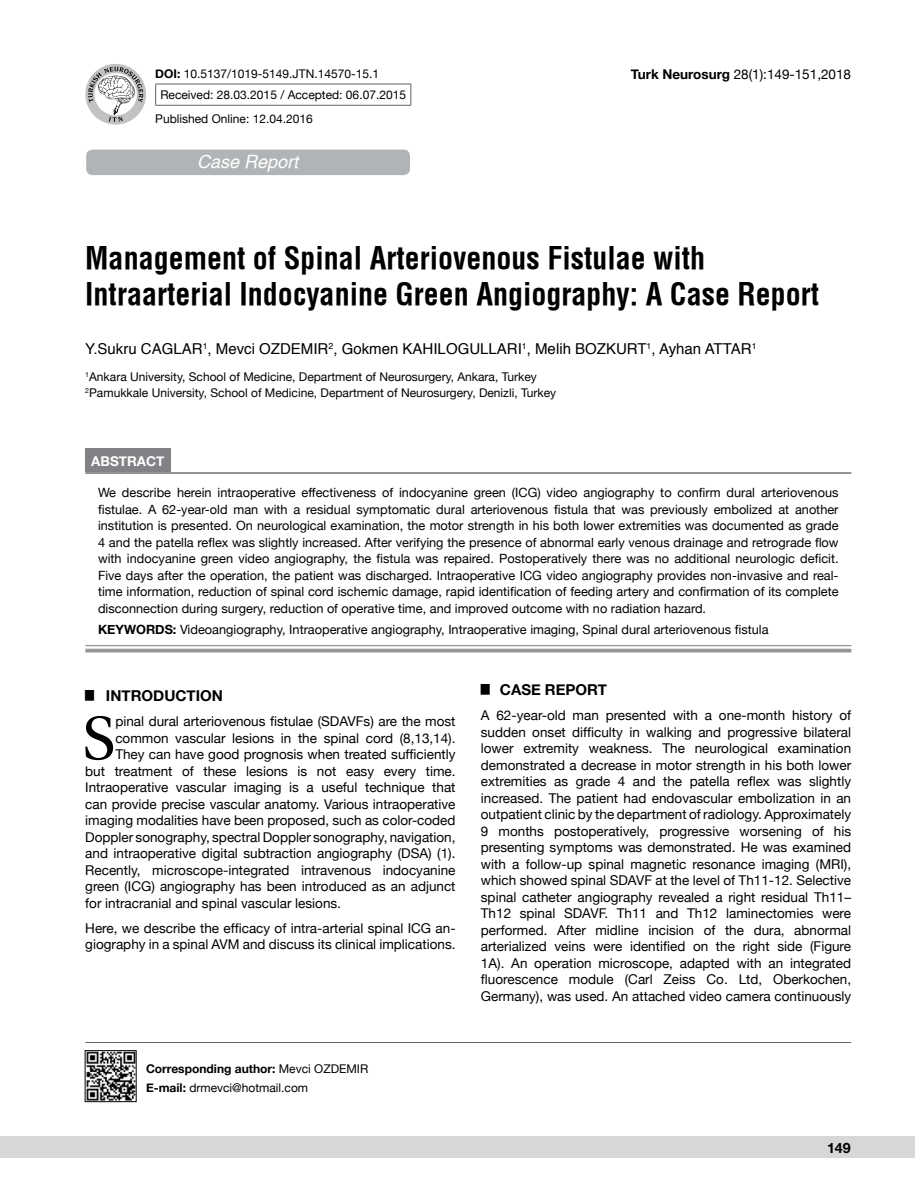
<style>
.page{position:relative;width:915px;height:1191px;background:#fff}
.page>*{position:absolute;margin:0;border:0;box-sizing:border-box;transform-origin:0 0}
.t1{font:61.2px "Utopia";color:#000}
.t2{font:700 30px/36px "Helvetica Condens";color:#000}
.t3{font:italic 500 18px "Helvetica";color:#fff}
.t4{font:15px "Helvetica";color:#000}
.t5{font:700 15px "Helvetica Neue";color:#000}
.t6{font:700 14.25px "Helvetica Neue";color:#000}
.t7{font:13.5px/16.5px "Helvetica Neue";color:#000;text-align:justify}
.t8{font:700 13.5px "Helvetica Neue";color:#fff}
.t9{font:12.75px/16.5px "Helvetica Neue";color:#000;text-align:justify}
.t10{font:700 12.75px "Helvetica Neue";color:#000}
.t11{font:12px/18.6px "Helvetica Neue";color:#000}
.s1{font-weight:700}
</style>
<div class="page">
<div style="left:0;top:1136px;width:914px;height:22px;background:#d5d7d8"></div>
<div style="left:86px;top:150px;width:324px;height:25px;background:#b1b4b6;border-radius:6px"></div>
<hr style="left:85px;top:1042px;width:765px;height:1px;background:#636466">
<hr style="left:155px;top:84px;width:256px;height:1px;background:#636466">
<svg style="left:155px;top:84px;width:1px;height:21px"></svg>
<svg style="left:410px;top:84px;width:1px;height:21px"></svg>
<hr style="left:155px;top:105px;width:256px;height:1px;background:#636466">
<svg style="left:85px;top:64px;width:61px;height:61px"></svg>
<svg style="left:88px;top:67px;width:55px;height:55px"></svg>
<img style="left:87px;top:1052px;width:47px;height:47px">
<div style="left:85px;top:1050px;width:51px;height:51px;border:1px solid #000"></div>
<div style="left:85px;top:449px;width:85px;height:23px;background:#808285"></div>
<svg style="left:85px;top:646px;width:766px;height:3px;fill:#e4e4e5"></svg>
<hr style="left:85px;top:472px;width:766px;height:1px;background:#939598">
<hr style="left:85px;top:473px;width:766px;height:1px;background:#939598">
<hr style="left:85px;top:645px;width:766px;height:1px;background:#939598">
<hr style="left:85px;top:649px;width:766px;height:3px;background:#939598">
<p class="t11" style="left:160px;top:63px;width:247px;line-height:21.9px;text-indent:-5px"><span class="s1">DOI:</span> 10.5137/1019-5149.JTN.14570-15.1<br>Received: 28.03.2015 / Accepted: 06.07.2015</p>
<p class="t11" style="left:155px;top:110px;width:159px">Published Online: 12.04.2016</p>
<h3 class="t3" style="left:197px;top:151px;width:103px">Case Report</h3>
<p class="t7" style="left:630px;top:67px;width:222px"><span class="s1">Turk Neurosurg</span> 28(1):149-151,2018</p>
<h2 class="t2" style="left:85px;top:240px;width:735px">Management of Spinal Arteriovenous Fistulae with<br>Intraarterial Indocyanine Green Angiography: A Case Report</h2>
<p class="t4" style="left:85px;top:337px;width:672px">Y.Sukru CAGLAR<sup>1</sup>, Mevci OZDEMIR<sup>2</sup>, Gokmen KAHILOGULLARI<sup>1</sup>, Melih BOZKURT<sup>1</sup>, Ayhan ATTAR<sup>1</sup></p>
<p class="t11" style="left:85px;top:370px;width:472px;line-height:15.8px"><sup>1</sup>Ankara University, School of Medicine, Department of Neurosurgery, Ankara, Turkey<br><sup>2</sup>Pamukkale University, School of Medicine, Department of Neurosurgery, Denizli, Turkey</p>
<p class="t8" style="left:91px;top:450px;width:75px">ABSTRACT</p>
<p class="t9" style="left:98px;top:485px;width:741px">We describe herein intraoperative effectiveness of indocyanine green (ICG) video angiography to confirm dural arteriovenous fistulae. A 62-year-old man with a residual symptomatic dural arteriovenous fistula that was previously embolized at another institution is presented. On neurological examination, the motor strength in his both lower extremities was documented as grade 4 and the patella reflex was slightly increased. After verifying the presence of abnormal early venous drainage and retrograde flow with indocyanine green video angiography, the fistula was repaired. Postoperatively there was no additional neurologic deficit.<br>Five days after the operation, the patient was discharged. Intraoperative ICG video angiography provides non-invasive and real&shy;time information, reduction of spinal cord ischemic damage, rapid identification of feeding artery and confirmation of its complete disconnection during surgery, reduction of operative time, and improved outcome with no radiation hazard.</p>
<p class="t10" style="left:98px;top:619px;width:49px">Keywords</p>
<p class="t9" style="left:173px;top:621px;width:597px"><span class="s1">:</span> Videoangiography, Intraoperative angiography, Intraoperative imaging, Spinal dural arteriovenous fistula</p>
<p class="t5" style="left:85px;top:684px;width:37px"><sup>█</sup> Introd</p>
<p class="t5" style="left:164px;top:684px;width:22px">uction</p>
<h1 class="t1" style="left:82px;top:703px;width:35px">S</h1>
<p class="t7" style="left:115px;top:714px;width:341px">pinal dural arteriovenous fistulae (SDAVFs) are the most</p>
<p class="t7" style="left:115px;top:730px;width:341px">common vascular lesions in the spinal cord (8,13,14).</p>
<p class="t7" style="left:115px;top:747px;width:341px">They can have good prognosis when treated sufficiently</p>
<p class="t7" style="left:85px;top:763px;width:371px">but treatment of these lesions is not easy every time.</p>
<p class="t7" style="left:85px;top:780px;width:371px">Intraoperative vascular imaging is a useful technique that</p>
<p class="t7" style="left:85px;top:796px;width:371px">can provide precise vascular anatomy. Various intraoperative</p>
<p class="t7" style="left:85px;top:813px;width:371px">imaging modalities have been proposed, such as color-coded</p>
<p class="t7" style="left:85px;top:829px;width:371px">Doppler sonography, spectral Doppler sonography, navigation,</p>
<p class="t7" style="left:85px;top:846px;width:371px">and intraoperative digital subtraction angiography (DSA) (1).</p>
<p class="t7" style="left:85px;top:862px;width:371px">Recently, microscope-integrated intravenous indocyanine</p>
<p class="t7" style="left:85px;top:879px;width:371px">green (ICG) angiography has been introduced as an adjunct</p>
<p class="t7" style="left:85px;top:895px;width:257px">for intracranial and spinal vascular lesions.</p>
<p class="t7" style="left:85px;top:920px;width:371px">Here, we describe the efficacy of intra-arterial spinal ICG an&shy;giography in a spinal AVM and discuss its clinical implications.</p>
<p class="t11" style="left:146px;top:1060px;width:224px"><span class="s1">Corresponding author:</span> Mevci OZDEMIR<br><span class="s1">E-mail:</span> drmevci@hotmail.com</p>
<p class="t5" style="left:480px;top:678px;width:127px"><sup>█</sup> CASE REPORT</p>
<p class="t7" style="left:480px;top:708px;width:371px">A 62-year-old man presented with a one-month history of sudden onset difficulty in walking and progressive bilateral lower extremity weakness. The neurological examination demonstrated a decrease in motor strength in his both lower extremities as grade 4 and the patella reflex was slightly increased. The patient had endovascular embolization in an outpatient clinic by the department of radiology. Approximately 9 months postoperatively, progressive worsening of his presenting symptoms was demonstrated. He was examined with a follow-up spinal magnetic resonance imaging (MRI), which showed spinal SDAVF at the level of Th11-12. Selective spinal catheter angiography revealed a right residual Th11– Th12 spinal SDAVF. Th11 and Th12 laminectomies were performed. After midline incision of the dura, abnormal arterialized veins were identified on the right side (Figure 1a). An operation microscope, adapted with an integrated fluorescence module (Carl Zeiss Co. Ltd, Oberkochen, Germany), was used. An attached video camera continuously</p>
<p class="t6" style="left:826px;top:1137px;width:25px">149</p>
</div>
